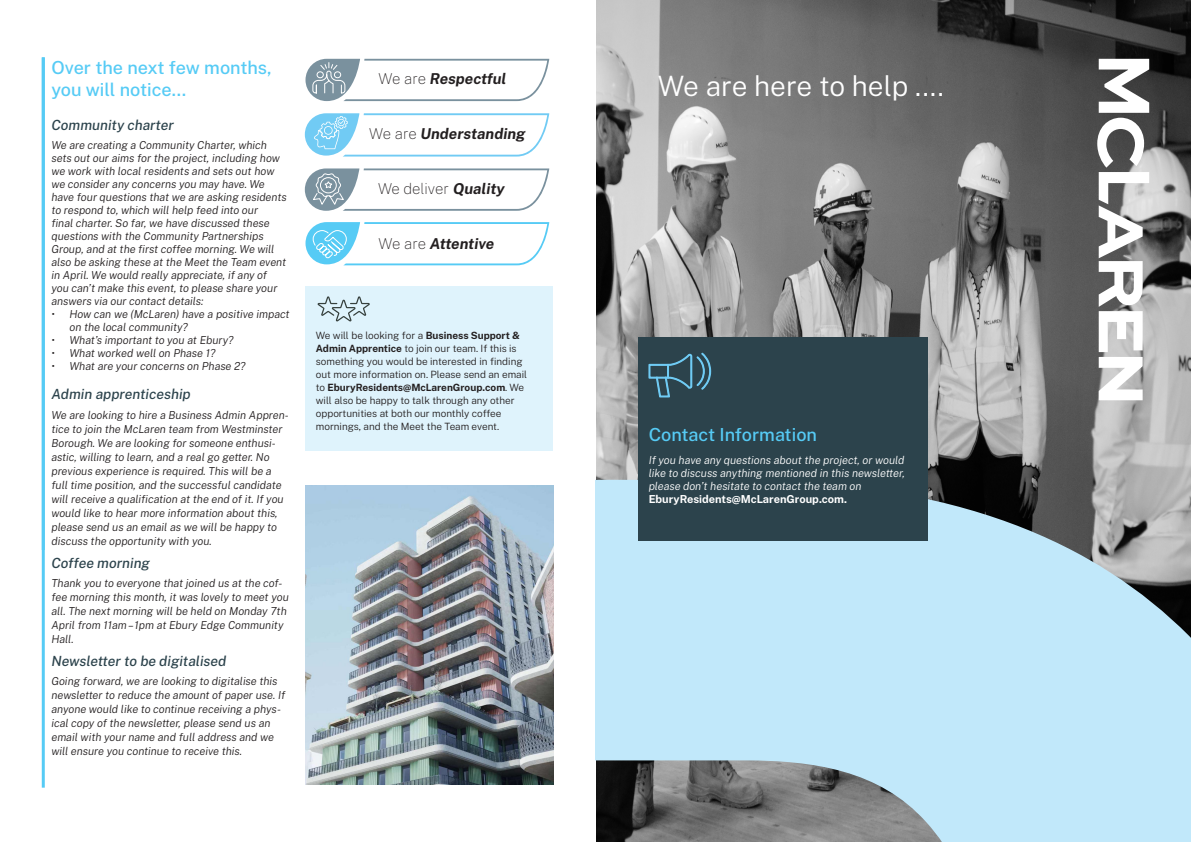
<style>
.page{position:relative;width:1191px;height:842px;background:#fff}
.page>*{position:absolute;margin:0;border:0;box-sizing:border-box;transform-origin:0 0}
.Black_sub_Heading__28{font:300 28px "Public Sans";letter-spacing:-.005em;color:#fff}
.Blue_sub_heading_small__16{font:500 18px/21.6px "Public Sans";color:#56cbf5}
.t1{font:italic 700 15px "Public Sans";color:#231f20}
.t2{font:100 15px "Public Sans";color:#231f20}
.Blue_sub_heading_small__16-2{font:italic 500 14px "Public Sans";color:#2c434c}
.Blue_sub_heading_small__16-3{font:italic 300 11px/14px "Public Sans";color:#231f20}
.Blue_bold_body__10{font:italic 300 11px/13px "Public Sans";color:#231f20}
.Blue_bold_body__10-2{font:italic 300 11px/13px "Public Sans";color:#fff}
.Blue_bold_body__10-3{font:300 10px/13px "Public Sans";color:#231f20}
.s1{font-weight:100;font-style:normal}
.s2{font-weight:700;font-style:italic}
.s3{font-weight:700}
.s4{font-weight:700;font-style:normal}
</style>
<div class="page">
<svg style="left:305px;top:113px;width:244px;height:44px"></svg>
<svg style="left:305px;top:222px;width:244px;height:43px"></svg>
<svg style="left:305px;top:59px;width:244px;height:42px"></svg>
<svg style="left:305px;top:168px;width:244px;height:43px"></svg>
<img style="left:597px;top:0;width:594px;height:480px">
<svg style="left:595px;top:480px;width:596px;height:362px;background:#aecddb"></svg>
<svg style="left:1097px;top:59px;width:52px;height:341px"></svg>
<hr style="left:42px;top:57px;width:3px;height:731px;background:#56cbf5">
<div style="left:638px;top:337px;width:290px;height:204px;background:#2c434c"></div>
<svg style="left:648px;top:352px;width:63px;height:46px"></svg>
<div style="left:305px;top:286px;width:248px;height:165px;background:#dff3fc"></div>
<svg style="left:317px;top:296px;width:53px;height:26px"></svg>
<img style="left:305px;top:485px;width:248px;height:300px">
<p class="Blue_sub_heading_small__16" style="left:51px;top:56px;width:222px">Over the next few months, you will notice…</p>
<p class="Blue_sub_heading_small__16-2" style="left:51px;top:115px;width:124px">Community charter</p>
<p class="Blue_bold_body__10" style="left:51px;top:138px;width:237px">We are creating a Community Charter, which sets out our aims for the project, including how we work with local residents and sets out how we consider any concerns you may have. We have four questions that we are asking residents to respond to, which will help feed into our<br>final charter. So far, we have discussed these questions with the Community Partnerships Group, and at the first coffee morning. We will also be asking these at the Meet the Team event in April. We would really appreciate, if any of you can’t make this event, to please share your answers via our contact details:</p>
<p class="Blue_bold_body__10" style="left:69px;top:307px;width:222px;text-indent:-18px">• How can we (McLaren) have a positive impact on the local community?</p>
<p class="Blue_bold_body__10" style="left:51px;top:333px;width:183px">• What’s important to you at Ebury?</p>
<p class="Blue_bold_body__10" style="left:51px;top:346px;width:165px">• What worked well on Phase 1?</p>
<p class="Blue_bold_body__10" style="left:51px;top:359px;width:196px">• What are your concerns on Phase 2?</p>
<p class="Blue_sub_heading_small__16-2" style="left:51px;top:384px;width:141px">Admin apprenticeship</p>
<p class="Blue_sub_heading_small__16-3" style="left:51px;top:408px;width:239px">We are looking to hire a Business Admin Appren&shy;tice to join the McLaren team from Westminster Borough. We are looking for someone enthusi&shy;astic, willing to learn, and a real go getter. No previous experience is required. This will be a full time position, and the successful candidate will receive a qualification at the end of it. If you would like to hear more information about this, please send us an email as we will be happy to discuss the opportunity with you.</p>
<p class="Blue_sub_heading_small__16-2" style="left:51px;top:553px;width:100px">Coffee morning</p>
<p class="Blue_sub_heading_small__16-3" style="left:51px;top:576px;width:239px">Thank you to everyone that joined us at the cof&shy;fee morning this month, it was lovely to meet you all. The next morning will be held on Monday 7th April from 11am –1pm at Ebury Edge Community Hall.</p>
<p class="Blue_sub_heading_small__16-2" style="left:51px;top:651px;width:176px">Newsletter to be digitalised</p>
<p class="Blue_sub_heading_small__16-3" style="left:51px;top:674px;width:235px">Going forward, we are looking to digitalise this newsletter to reduce the amount of paper use. If anyone would like to continue receiving a phys&shy;ical copy of the newsletter, please send us an email with your name and full address and we will ensure you continue to receive this.</p>
<p class="t1" style="left:378px;top:68px;width:129px"><span class="s1">We are</span> Respectful</p>
<p class="t1" style="left:369px;top:123px;width:158px"><span class="s1">We are</span> Understanding</p>
<p class="t2" style="left:378px;top:179px;width:128px">We deliver <span class="s2">Quality</span></p>
<p class="t1" style="left:378px;top:233px;width:117px"><span class="s1">We are</span> Attentive</p>
<p class="Blue_bold_body__10-3" style="left:316px;top:328px;width:213px">We will be looking for a <span class="s3">Business Support &amp; Admin Apprentice</span> to join our team. If this is something you would be interested in finding out more information on. Please send an email to <span class="s3">EburyResidents@McLarenGroup.com</span>. We will also be happy to talk through any other opportunities at both our monthly coffee mornings, and the Meet the Team event.</p>
<p class="Black_sub_Heading__28" style="left:658px;top:66px;width:287px">We are here to help ....</p>
<p class="Blue_sub_heading_small__16" style="left:648px;top:423px;width:170px">Contact Information</p>
<p class="Blue_bold_body__10-2" style="left:648px;top:453px;width:262px;text-indent:125px">or concerns about the project, please don’t hesitate to get in touch on <span class="s3">ThorntonParkResidents@McLarenGroup.com.</span> This <span class="s4">mailbox is co inuously monitored, and w</span>e will aim</p>
<p class="Blue_bold_body__10-2" style="left:648px;top:453px;width:258px">If you have any questions about the project, or would like to discuss anything mentioned in this newsletter, please don’t hesitate to contact the team on <span class="s4">EburyResidents@McLarenGroup.com.</span></p>
</div>
